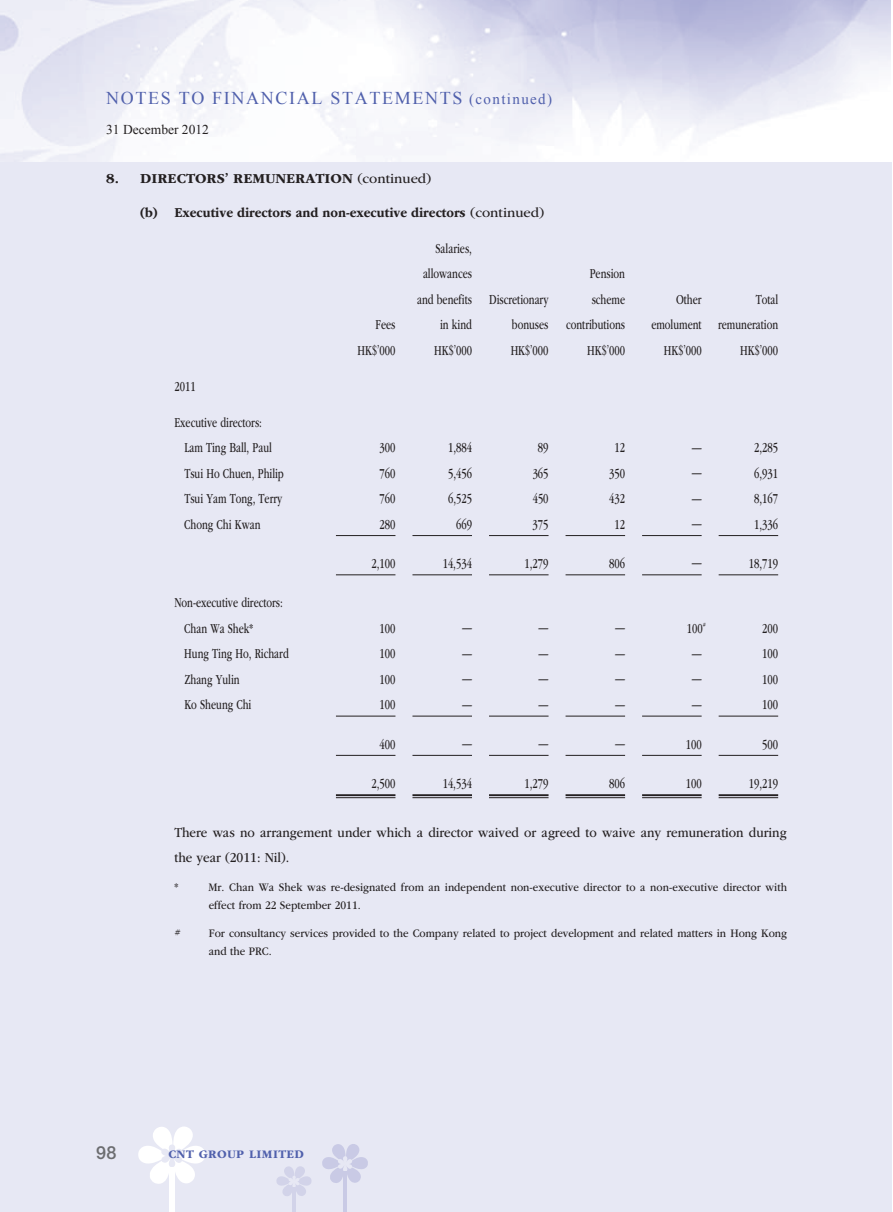
<style>
.page{position:relative;width:893px;height:1212px;background:#fff}
.page>*{position:absolute;margin:0;border:0;box-sizing:border-box;transform-origin:0 0}
.t1{font:18px "Times New Roman";letter-spacing:.095em;color:#5060ac}
.t2{font:500 18px "Helvetica Neue LT Std";color:#6c6d70}
.t3{font:14.25px/25.5px "ITC Garamond Std";color:#231f20;scale:.7 1}
.t4{font:14.25px/25.5px "ITC Garamond Std";color:#231f20;scale:.9 1}
.t5{font:700 14.25px "ITC Garamond Std";color:#231f20;scale:.9 1}
.t6{font:700 14.25px "ITC Garamond Std";color:#231f20}
.t7{font:13.5px "Times New Roman";color:#231f20}
.t8{font:12px/18px "ITC Garamond Std";color:#231f20;scale:.9 1}
.t9{font:700 12px "ITC Garamond Std";letter-spacing:.03em;color:#5060ac}
.s1{font-size:15px}
.s2{font-weight:400}
.s3{font-family:"Times LT Std"}
</style>
<div class="page">
<div style="left:0;top:163px;width:892px;height:1049px;background:#e7e8f4"></div>
<hr style="left:343px;top:1172px;width:4px;height:40px;background:#c9cae5">
<svg style="left:322px;top:1144px;width:46px;height:39px"></svg>
<div style="left:169px;top:1167px;width:6px;height:45px;background:#fff"></div>
<svg style="left:138px;top:1126px;width:67px;height:58px"></svg>
<hr style="left:293px;top:1187px;width:3px;height:25px;background:#d2d3e9">
<svg style="left:276px;top:1166px;width:36px;height:30px"></svg>
<hr style="left:336px;top:535px;width:59px;height:1px;background:#231f20">
<hr style="left:412px;top:535px;width:60px;height:1px;background:#231f20">
<hr style="left:489px;top:535px;width:60px;height:1px;background:#231f20">
<hr style="left:566px;top:535px;width:59px;height:1px;background:#231f20">
<hr style="left:642px;top:535px;width:60px;height:1px;background:#231f20">
<hr style="left:719px;top:535px;width:59px;height:1px;background:#231f20">
<hr style="left:336px;top:574px;width:59px;height:1px;background:#231f20">
<hr style="left:412px;top:574px;width:60px;height:1px;background:#231f20">
<hr style="left:489px;top:574px;width:60px;height:1px;background:#231f20">
<hr style="left:566px;top:574px;width:59px;height:1px;background:#231f20">
<hr style="left:642px;top:574px;width:60px;height:1px;background:#231f20">
<hr style="left:719px;top:574px;width:59px;height:1px;background:#231f20">
<hr style="left:336px;top:716px;width:59px;height:1px;background:#231f20">
<hr style="left:412px;top:716px;width:60px;height:1px;background:#231f20">
<hr style="left:489px;top:716px;width:60px;height:1px;background:#231f20">
<hr style="left:566px;top:716px;width:59px;height:1px;background:#231f20">
<hr style="left:642px;top:716px;width:60px;height:1px;background:#231f20">
<hr style="left:719px;top:716px;width:59px;height:1px;background:#231f20">
<hr style="left:336px;top:755px;width:59px;height:1px;background:#231f20">
<hr style="left:412px;top:755px;width:60px;height:1px;background:#231f20">
<hr style="left:489px;top:755px;width:60px;height:1px;background:#231f20">
<hr style="left:566px;top:755px;width:59px;height:1px;background:#231f20">
<hr style="left:642px;top:755px;width:60px;height:1px;background:#231f20">
<hr style="left:719px;top:755px;width:59px;height:1px;background:#231f20">
<hr style="left:336px;top:794px;width:59px;height:2px;background:#231f20">
<hr style="left:336px;top:797px;width:59px;height:1px;background:#231f20">
<hr style="left:412px;top:794px;width:60px;height:2px;background:#231f20">
<hr style="left:412px;top:797px;width:60px;height:1px;background:#231f20">
<hr style="left:489px;top:794px;width:60px;height:2px;background:#231f20">
<hr style="left:489px;top:797px;width:60px;height:1px;background:#231f20">
<hr style="left:566px;top:794px;width:59px;height:2px;background:#231f20">
<hr style="left:566px;top:797px;width:59px;height:1px;background:#231f20">
<hr style="left:642px;top:794px;width:60px;height:2px;background:#231f20">
<hr style="left:642px;top:797px;width:60px;height:1px;background:#231f20">
<hr style="left:719px;top:794px;width:59px;height:2px;background:#231f20">
<hr style="left:719px;top:797px;width:59px;height:1px;background:#231f20">
<p class="t1" style="left:106px;top:86px;width:447px">NOTES TO FINANCIAL STATEMENTS <span class="s1">(CONTINUED)</span></p>
<p class="t7" style="left:106px;top:121px;width:104px">31 DECEMBER 2012</p>
<p class="t6" style="left:106px;top:170px;width:327px">8. DIRECTORS’ REMUNERATION <span class="s2">(continued)</span></p>
<p class="t5" style="left:140px;top:204px;width:450px">(b) Executive directors and non-executive directors <span class="s2">(continued)</span></p>
<p class="t3" style="left:436px;top:236px;width:54px">Salaries,</p>
<p class="t3" style="left:423px;top:261px;width:71px">allowances</p>
<p class="t3" style="left:417px;top:287px;width:189px">and benefits Discretionary</p>
<p class="t3" style="left:590px;top:261px;width:52px">Pension scheme</p>
<p class="t3" style="left:676px;top:287px;width:38px">Other</p>
<p class="t3" style="left:756px;top:287px;width:34px">Total</p>
<p class="t3" style="left:174px;top:374px;width:32px">2011</p>
<p class="t3" style="left:184px;top:410px;width:127px;text-indent:-10px">Executive directors:<br>Lam Ting Ball, Paul</p>
<p class="t3" style="left:376px;top:312px;width:30px">Fees</p>
<p class="t3" style="left:440px;top:312px;width:47px">in kind</p>
<p class="t3" style="left:512px;top:312px;width:163px">bonuses contributions</p>
<p class="t3" style="left:651px;top:312px;width:183px">emolument remuneration</p>
<p class="t3" style="left:358px;top:338px;width:56px">HK<span class="s3">$</span>’000</p>
<p class="t3" style="left:434px;top:338px;width:56px">HK<span class="s3">$</span>’000</p>
<p class="t3" style="left:511px;top:338px;width:56px">HK<span class="s3">$</span>’000</p>
<p class="t3" style="left:587px;top:338px;width:56px">HK<span class="s3">$</span>’000</p>
<p class="t3" style="left:664px;top:338px;width:56px">HK<span class="s3">$</span>’000</p>
<p class="t3" style="left:740px;top:338px;width:56px">HK<span class="s3">$</span>’000</p>
<p class="t3" style="left:380px;top:435px;width:24px">300</p>
<p class="t3" style="left:448px;top:435px;width:36px">1,884</p>
<p class="t3" style="left:538px;top:435px;width:17px">89</p>
<p class="t3" style="left:614px;top:435px;width:17px">12</p>
<p class="t3" style="left:692px;top:434px;width:16px">—</p>
<p class="t3" style="left:754px;top:435px;width:36px">2,285</p>
<p class="t3" style="left:184px;top:461px;width:144px">Tsui Ho Chuen, Philip</p>
<p class="t3" style="left:380px;top:461px;width:24px">760</p>
<p class="t3" style="left:448px;top:461px;width:36px">5,456</p>
<p class="t3" style="left:533px;top:461px;width:24px">365</p>
<p class="t3" style="left:609px;top:461px;width:24px">350</p>
<p class="t3" style="left:692px;top:460px;width:16px">—</p>
<p class="t3" style="left:754px;top:461px;width:36px">6,931</p>
<p class="t3" style="left:184px;top:486px;width:141px">Tsui Yam Tong, Terry</p>
<p class="t3" style="left:380px;top:486px;width:24px">760</p>
<p class="t3" style="left:448px;top:486px;width:36px">6,525</p>
<p class="t3" style="left:533px;top:486px;width:24px">450</p>
<p class="t3" style="left:609px;top:486px;width:24px">432</p>
<p class="t3" style="left:692px;top:485px;width:16px">—</p>
<p class="t3" style="left:754px;top:486px;width:36px">8,167</p>
<p class="t3" style="left:184px;top:512px;width:110px">Chong Chi Kwan</p>
<p class="t3" style="left:379px;top:512px;width:24px">280</p>
<p class="t3" style="left:456px;top:512px;width:24px">669</p>
<p class="t3" style="left:533px;top:512px;width:24px">375</p>
<p class="t3" style="left:614px;top:512px;width:17px">12</p>
<p class="t3" style="left:692px;top:511px;width:16px">—</p>
<p class="t3" style="left:754px;top:512px;width:36px">1,336</p>
<p class="t3" style="left:371px;top:551px;width:36px">2,100</p>
<p class="t3" style="left:443px;top:551px;width:43px">14,534</p>
<p class="t3" style="left:525px;top:551px;width:36px">1,279</p>
<p class="t3" style="left:609px;top:551px;width:24px">806</p>
<p class="t3" style="left:692px;top:550px;width:16px">—</p>
<p class="t3" style="left:749px;top:551px;width:43px">18,719</p>
<p class="t3" style="left:184px;top:590px;width:142px;text-indent:-10px">Non-executive directors:<br>Chan Wa Shek*</p>
<p class="t3" style="left:379px;top:616px;width:24px">100</p>
<p class="t3" style="left:462px;top:615px;width:16px">—</p>
<p class="t3" style="left:539px;top:615px;width:16px">—</p>
<p class="t3" style="left:615px;top:615px;width:16px">—</p>
<p class="t3" style="left:687px;top:616px;width:29px">100<sup>#</sup></p>
<p class="t3" style="left:762px;top:616px;width:24px">200</p>
<p class="t3" style="left:184px;top:641px;width:151px">Hung Ting Ho, Richard</p>
<p class="t3" style="left:379px;top:641px;width:24px">100</p>
<p class="t3" style="left:462px;top:640px;width:16px">—</p>
<p class="t3" style="left:539px;top:640px;width:16px">—</p>
<p class="t3" style="left:615px;top:640px;width:16px">—</p>
<p class="t3" style="left:692px;top:640px;width:16px">—</p>
<p class="t3" style="left:762px;top:641px;width:24px">100</p>
<p class="t3" style="left:184px;top:667px;width:81px">Zhang Yulin</p>
<p class="t3" style="left:380px;top:667px;width:24px">100</p>
<p class="t3" style="left:462px;top:666px;width:16px">—</p>
<p class="t3" style="left:539px;top:666px;width:16px">—</p>
<p class="t3" style="left:615px;top:666px;width:16px">—</p>
<p class="t3" style="left:692px;top:666px;width:16px">—</p>
<p class="t3" style="left:762px;top:667px;width:24px">100</p>
<p class="t3" style="left:184px;top:692px;width:97px">Ko Sheung Chi</p>
<p class="t3" style="left:380px;top:692px;width:24px">100</p>
<p class="t3" style="left:462px;top:691px;width:16px">—</p>
<p class="t3" style="left:539px;top:691px;width:16px">—</p>
<p class="t3" style="left:615px;top:691px;width:16px">—</p>
<p class="t3" style="left:692px;top:691px;width:16px">—</p>
<p class="t3" style="left:762px;top:692px;width:24px">100</p>
<p class="t3" style="left:379px;top:731px;width:24px">400</p>
<p class="t3" style="left:462px;top:731px;width:16px">—</p>
<p class="t3" style="left:539px;top:731px;width:16px">—</p>
<p class="t3" style="left:615px;top:731px;width:16px">—</p>
<p class="t3" style="left:686px;top:731px;width:24px">100</p>
<p class="t3" style="left:762px;top:731px;width:24px">500</p>
<p class="t3" style="left:371px;top:771px;width:36px">2,500</p>
<p class="t3" style="left:443px;top:771px;width:43px">14,534</p>
<p class="t3" style="left:525px;top:771px;width:36px">1,279</p>
<p class="t3" style="left:609px;top:771px;width:24px">806</p>
<p class="t3" style="left:686px;top:771px;width:24px">100</p>
<p class="t3" style="left:749px;top:771px;width:43px">19,219</p>
<p class="t4" style="left:174px;top:820px;width:682px">There was no arrangement under which a director waived or agreed to waive any remuneration during the year (2011: Nil).</p>
<p class="t8" style="left:174px;top:878px;width:6px">*</p>
<p class="t8" style="left:208px;top:878px;width:644px">Mr. Chan Wa Shek was re-designated from an independent non-executive director to a non-executive director with effect from 22 September 2011.</p>
<p class="t8" style="left:175px;top:924px;width:8px">#</p>
<p class="t8" style="left:209px;top:924px;width:644px">For consultancy services provided to the Company related to project development and related matters in Hong Kong and the PRC.</p>
<p class="t2" style="left:96px;top:1142px;width:22px">98</p>
<p class="t9" style="left:168px;top:1148px;width:137px">CNT GROUP LIMITED</p>
</div>
